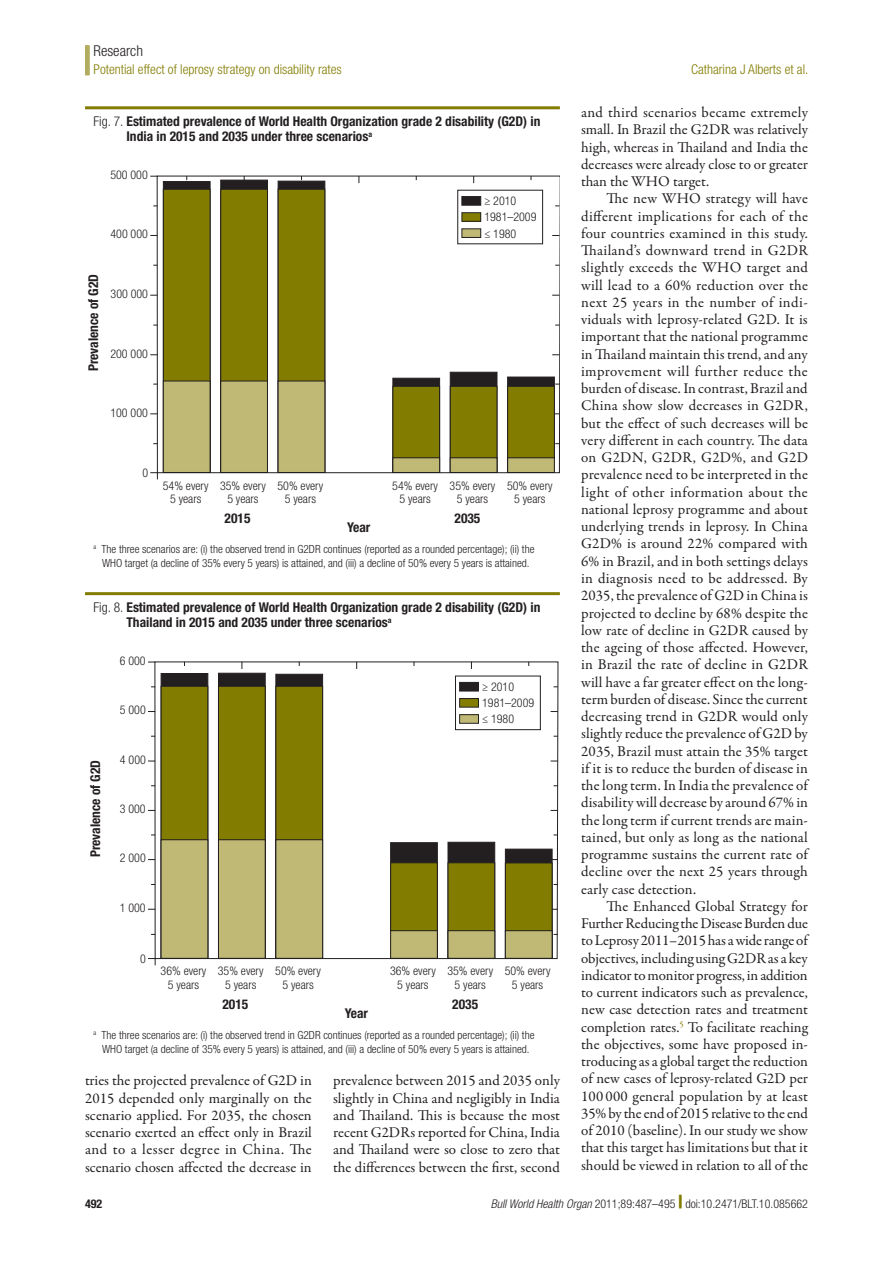
<style>
.page{position:relative;width:893px;height:1263px;background:#fff}
.page>*{position:absolute;margin:0;border:0;box-sizing:border-box;transform-origin:0 0}
.t1{font:15px/17.2px "Garamond Premr Pro";color:#231f20;text-align:justify}
.t2{font:300 condensed 15px "Helvetica Neue LT Std";color:#231f20}
.t3{font:700 condensed 13.5px/15px "Helvetica Neue LT Std";color:#231f20}
.t4{font:300 condensed 13.5px "Helvetica Neue LT Std";color:#827c00}
.t5{font:300 condensed 12px/13.5px "Helvetica Neue LT Std";color:#231f20;text-align:center}
.t6{font:700 condensed 12px "Helvetica Neue LT Std";color:#231f20}
.t7{font:300 condensed 11.25px/14.2px "Helvetica Neue LT Std";color:#231f20;text-align:center}
.s1{font-weight:300}
.s2{font-style:italic}
.s3{font-weight:800;font-stretch:expanded;font-size:18px;color:#827c00}
</style>
<div class="page">
<div style="left:85px;top:45px;width:5px;height:30px;background:#b2ac5f"></div>
<hr style="left:85px;top:106px;width:475px;height:3px;background:#827c00">
<svg style="left:150px;top:472px;width:8px;height:7px"></svg>
<svg style="left:156px;top:175px;width:404px;height:298px"></svg>
<div style="left:457px;top:190px;width:86px;height:54px;border:1px solid #231f20"></div>
<hr style="left:85px;top:592px;width:475px;height:3px;background:#827c00">
<svg style="left:148px;top:958px;width:8px;height:7px"></svg>
<svg style="left:154px;top:661px;width:405px;height:298px"></svg>
<div style="left:455px;top:676px;width:86px;height:54px;border:1px solid #231f20"></div>
<p class="t2" style="left:94px;top:42px;width:51px">Research</p>
<p class="t4" style="left:94px;top:62px;width:250px">Potential effect of leprosy strategy on disability rates</p>
<p class="t4" style="left:691px;top:62px;width:119px">Catharina J Alberts et al.</p>
<p class="t3" style="left:126px;top:114px;width:415px;text-indent:-33px"><span class="s1">Fig. 7.</span> Estimated prevalence of World Health Organization grade 2 disability (G2D) in<br>India in 2015 and 2035 under three scenarios<sup>a</sup></p>
<p class="t5" style="left:110px;top:168px;width:39px">500 000</p>
<p class="t5" style="left:110px;top:227px;width:39px">400 000</p>
<p class="t3" style="left:86px;top:371px;width:99px;rotate:-90deg">Prevalence of G2D</p>
<p class="t5" style="left:111px;top:287px;width:39px">300 000</p>
<p class="t5" style="left:110px;top:346px;width:39px">200 000</p>
<p class="t5" style="left:110px;top:406px;width:39px">100 000</p>
<p class="t5" style="left:142px;top:466px;width:7px">0</p>
<p class="t5" style="left:484px;top:194px;width:33px">≥ 2010</p>
<p class="t5" style="left:484px;top:209px;width:54px;line-height:16.2px;text-align:left">1981–2009 ≤ 1980</p>
<p class="t5" style="left:163px;top:478px;width:47px">54% every<br>5 years</p>
<p class="t5" style="left:220px;top:478px;width:47px">35% every<br>5 years</p>
<p class="t5" style="left:277px;top:478px;width:47px">50% every<br>5 years</p>
<p class="t5" style="left:392px;top:478px;width:47px">54% every<br>5 years</p>
<p class="t5" style="left:450px;top:478px;width:47px">35% every<br>5 years</p>
<p class="t5" style="left:507px;top:478px;width:47px">50% every<br>5 years</p>
<p class="t3" style="left:454px;top:511px;width:27px">2035</p>
<p class="t3" style="left:225px;top:511px;width:27px">2015</p>
<p class="t3" style="left:347px;top:520px;width:25px">Year</p>
<p class="t7" style="left:94px;top:542px;width:442px"><sup>a</sup> The three scenarios are: (i) the observed trend in G2DR continues (reported as a rounded percentage); (ii) the<br>WHO target (a decline of 35% every 5 years) is attained, and (iii) a decline of 50% every 5 years is attained.</p>
<p class="t3" style="left:126px;top:600px;width:415px;text-indent:-33px"><span class="s1">Fig. 8.</span> Estimated prevalence of World Health Organization grade 2 disability (G2D) in<br>Thailand in 2015 and 2035 under three scenarios<sup>a</sup></p>
<p class="t3" style="left:88px;top:857px;width:99px;rotate:-90deg">Prevalence of G2D</p>
<p class="t5" style="left:120px;top:654px;width:27px">6 000</p>
<p class="t5" style="left:120px;top:703px;width:27px">5 000</p>
<p class="t5" style="left:120px;top:753px;width:27px">4 000</p>
<p class="t5" style="left:120px;top:802px;width:27px">3 000</p>
<p class="t5" style="left:120px;top:851px;width:27px">2 000</p>
<p class="t5" style="left:120px;top:901px;width:27px">1 000</p>
<p class="t5" style="left:140px;top:951px;width:7px">0</p>
<p class="t5" style="left:161px;top:964px;width:47px">36% every<br>5 years</p>
<p class="t5" style="left:218px;top:964px;width:47px">35% every<br>5 years</p>
<p class="t5" style="left:275px;top:964px;width:47px">50% every<br>5 years</p>
<p class="t3" style="left:222px;top:996px;width:27px">2015</p>
<p class="t5" style="left:482px;top:680px;width:33px">≥ 2010</p>
<p class="t5" style="left:482px;top:695px;width:54px;line-height:16.2px;text-align:left">1981–2009 ≤ 1980</p>
<p class="t3" style="left:345px;top:1005px;width:25px">Year</p>
<p class="t5" style="left:390px;top:964px;width:47px">36% every<br>5 years</p>
<p class="t5" style="left:447px;top:964px;width:47px">35% every<br>5 years</p>
<p class="t5" style="left:505px;top:964px;width:47px">50% every<br>5 years</p>
<p class="t3" style="left:452px;top:996px;width:27px">2035</p>
<p class="t7" style="left:94px;top:1028px;width:442px"><sup>a</sup> The three scenarios are: (i) the observed trend in G2DR continues (reported as a rounded percentage); (ii) the<br>WHO target (a decline of 35% every 5 years) is attained, and (iii) a decline of 50% every 5 years is attained.</p>
<p class="t1" style="left:85px;top:1072px;width:228px">tries the projected prevalence of G2D in 2015 depended only marginally on the scenario applied. For 2035, the chosen scenario exerted an effect only in Brazil and to a lesser degree in China. The scenario chosen affected the decrease in</p>
<p class="t1" style="left:333px;top:1072px;width:228px">prevalence between 2015 and 2035 only slightly in China and negligibly in India and Thailand. This is because the most recent G2DRs reported for China, India and Thailand were so close to zero that the differences between the first, second</p>
<p class="t1" style="left:581px;top:104px;width:228px">and third scenarios became extremely small. In Brazil the G2DR was relatively high, whereas in Thailand and India the decreases were already close to or greater than the WHO target.</p>
<p class="t1" style="left:581px;top:190px;width:228px;text-indent:26px">The new WHO strategy will have different implications for each of the four countries examined in this study.<br>Thailand’s downward trend in G2DR slightly exceeds the WHO target and will lead to a 60% reduction over the next 25 years in the number of indi&shy;viduals with leprosy-related G2D. It is important that the national programme in Thailand maintain this trend, and any improvement will further reduce the burden of disease. In contrast, Brazil and China show slow decreases in G2DR, but the effect of such decreases will be very different in each country. The data on G2DN, G2DR, G2D%, and G2D prevalence need to be interpreted in the light of other information about the national leprosy programme and about underlying trends in leprosy. In China G2D% is around 22% compared with 6% in Brazil, and in both settings delays in diagnosis need to be addressed. By 2035, the prevalence of G2D in China is projected to decline by 68% despite the low rate of decline in G2DR caused by the ageing of those affected. However, in Brazil the rate of decline in G2DR will have a far greater effect on the long&shy;term burden of disease. Since the current decreasing trend in G2DR would only slightly reduce the prevalence of G2D by 2035, Brazil must attain the 35% target if it is to reduce the burden of disease in the long term. In India the prevalence of disability will decrease by around 67% in the long term if current trends are main&shy;tained, but only as long as the national programme sustains the current rate of decline over the next 25 years through early case detection.</p>
<p class="t1" style="left:581px;top:898px;width:228px;text-indent:26px">The Enhanced Global Strategy for Further Reducing the Disease Burden due to Leprosy 2011–2015 has a wide range of objectives, including using G2DR as a key indicator to monitor progress, in addition to current indicators such as prevalence, new case detection rates and treatment completion rates.<sup>5</sup> To facilitate reaching the objectives, some have proposed in&shy;troducing as a global target the reduction of new cases of leprosy-related G2D per 100 000 general population by at least 35% by the end of 2015 relative to the end of 2010 (baseline). In our study we show that this target has limitations but that it should be viewed in relation to all of the</p>
<p class="t6" style="left:85px;top:1196px;width:19px">492</p>
<p class="t5" style="left:491px;top:1197px;width:319px"><span class="s2">Bull World Health Organ</span> 2011;89:487–495 <span class="s3">|</span> doi:10.2471/BLT.10.085662</p>
</div>
